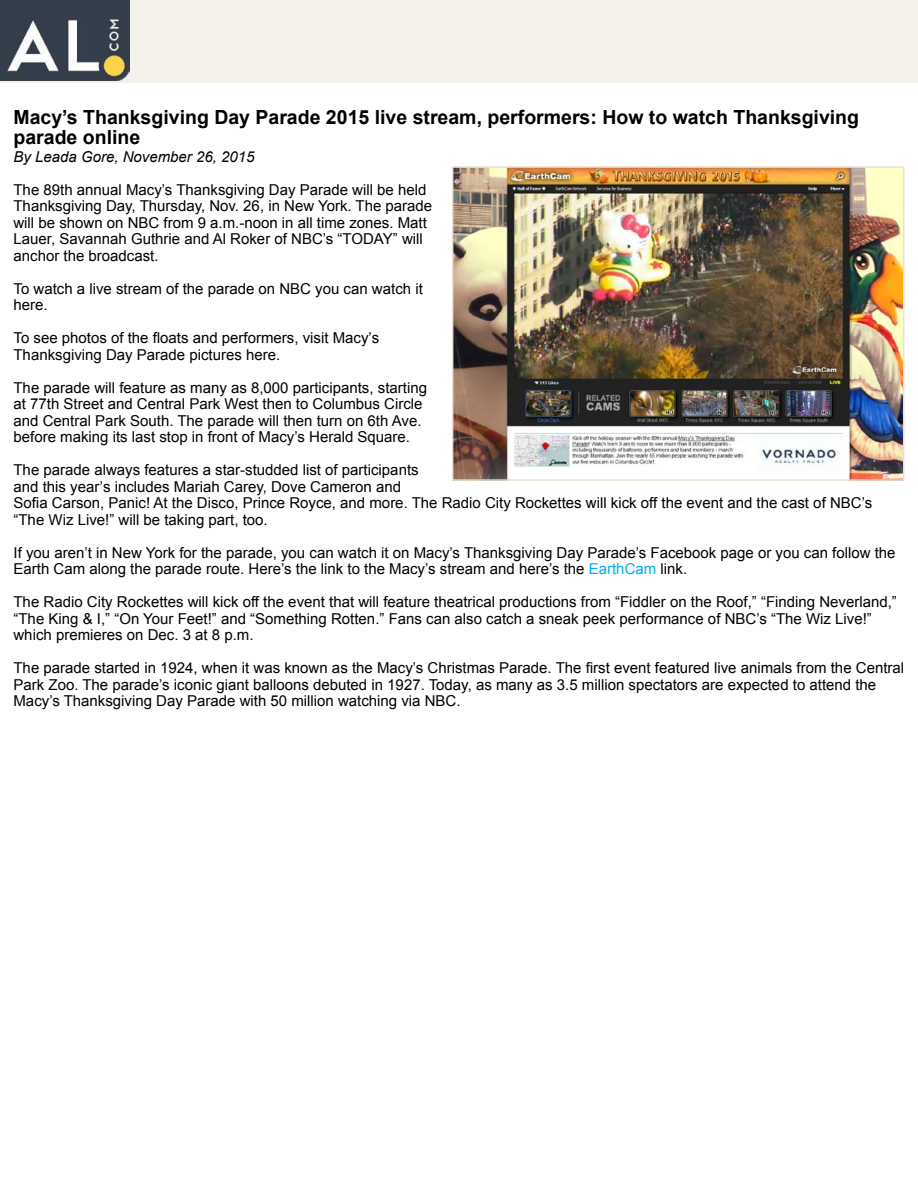
<style>
.page{position:relative;width:918px;height:1188px;background:#fff}
.page>*{position:absolute;margin:0;border:0;box-sizing:border-box;transform-origin:0 0}
.t1{font:700 19.5px/19.5px "Arial";color:#000}
.t2{font:15px/16.5px "Arial";color:#000}
.t3{font:italic 15px "Arial";color:#000}
.s1{color:#00aeef}
</style>
<div class="page">
<div style="left:0;top:0;width:918px;height:82px;background:#f5f2ec"></div>
<img style="left:455px;top:169px;width:446px;height:309px">
<div style="left:452px;top:166px;width:452px;height:315px;border:2px solid #e8e0d2"></div>
<img style="left:0;top:0;width:129px;height:81px">
<h1 class="t1" style="left:14px;top:108px;width:847px">Macy’s Thanksgiving Day Parade 2015 live stream, performers: How to watch Thanksgiving parade online</h1>
<p class="t3" style="left:14px;top:147px;width:242px">By Leada Gore, November 26, 2015</p>
<p class="t2" style="left:14px;top:181px;width:420px">The 89th annual Macy’s Thanksgiving Day Parade will be held Thanksgiving Day, Thursday, Nov. 26, in New York. The parade will be shown on NBC from 9 a.m.-noon in all time zones. Matt Lauer, Savannah Guthrie and Al Roker of NBC’s “TODAY” will anchor the broadcast.</p>
<p class="t2" style="left:14px;top:280px;width:411px">To watch a live stream of the parade on NBC you can watch it here.</p>
<p class="t2" style="left:14px;top:330px;width:367px">To see photos of the floats and performers, visit Macy’s<br>Thanksgiving Day Parade pictures here.</p>
<p class="t2" style="left:14px;top:379px;width:415px">The parade will feature as many as 8,000 participants, starting at 77th Street and Central Park West then to Columbus Circle and Central Park South. The parade will then turn on 6th Ave. before making its last stop in front of Macy’s Herald Square.</p>
<p class="t2" style="left:14px;top:462px;width:860px">The parade always features a star-studded list of participants<br>and this year’s includes Mariah Carey, Dove Cameron and<br>Sofia Carson, Panic! At the Disco, Prince Royce, and more. The Radio City Rockettes will kick off the event and the cast of NBC’s “The Wiz Live!” will be taking part, too.</p>
<p class="t2" style="left:14px;top:544px;width:884px">If you aren’t in New York for the parade, you can watch it on Macy’s Thanksgiving Day Parade’s Facebook page or you can follow the<br>Earth Cam along the parade route. Here’s the link to the Macy’s stream and here’s the <span class="s1">EarthCam</span> link.</p>
<p class="t2" style="left:14px;top:594px;width:885px">The Radio City Rockettes will kick off the event that will feature theatrical productions from “Fiddler on the Roof,” “Finding Neverland,” “The King &amp; I,” “On Your Feet!” and “Something Rotten.” Fans can also catch a sneak peek performance of NBC’s “The Wiz Live!” which premieres on Dec. 3 at 8 p.m.</p>
<p class="t2" style="left:14px;top:660px;width:892px">The parade started in 1924, when it was known as the Macy’s Christmas Parade. The first event featured live animals from the Central<br>Park Zoo. The parade’s iconic giant balloons debuted in 1927. Today, as many as 3.5 million spectators are expected to attend the<br>Macy’s Thanksgiving Day Parade with 50 million watching via NBC.</p>
</div>
